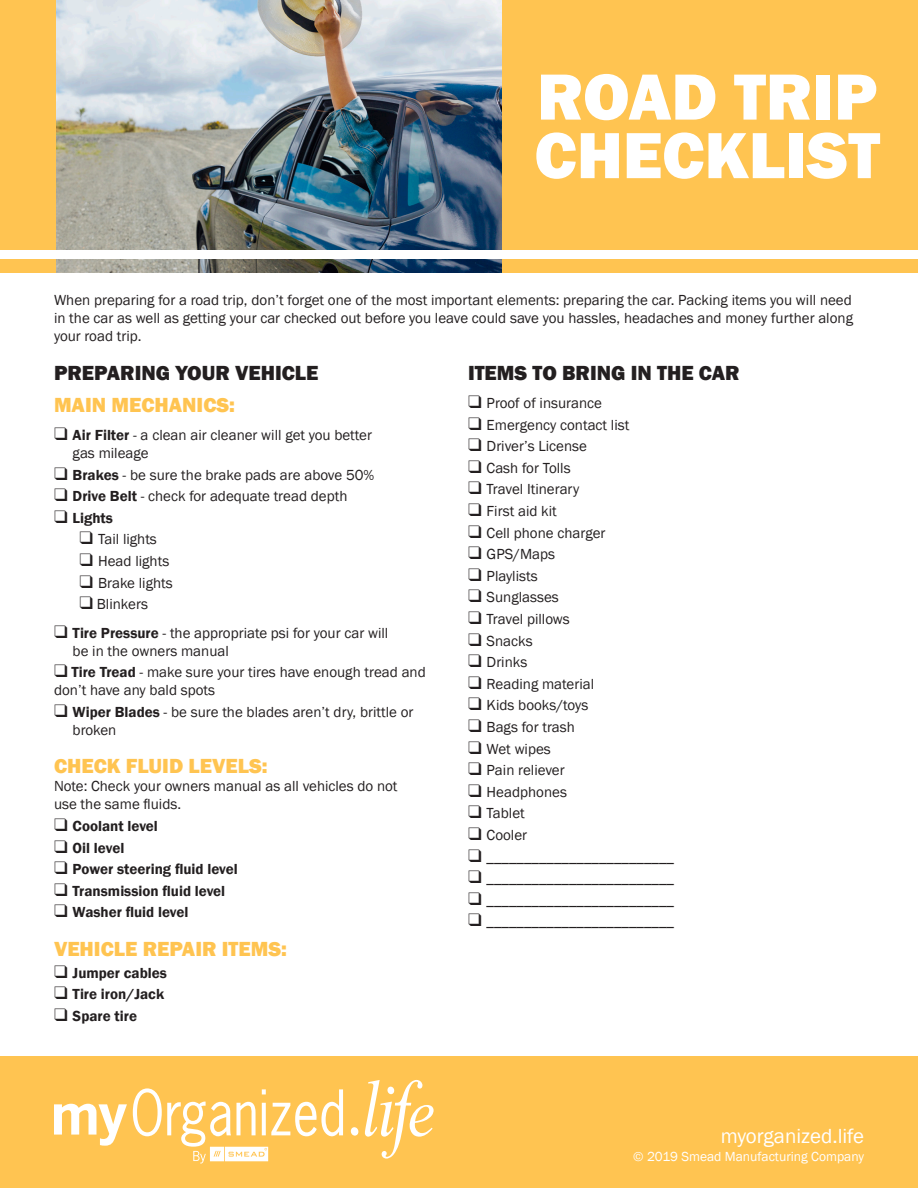
<style>
.page{position:relative;width:918px;height:1188px;background:#fff}
.page>*{position:absolute;margin:0;border:0;box-sizing:border-box;transform-origin:0 0}
.t1{font:800 67.5px/58.5px "Franklin Gothic";color:#fff}
.t2{font:800 21px "Franklin Gothic";color:#ffc451}
.t3{font:800 21px "Franklin Gothic";color:#231f20}
.t4{font:21px "Franklin Gothic";color:#fff}
.t5{font:15px/18px "Franklin Gothic";color:#231f20}
.t6{font:600 15px "Franklin Gothic";color:#231f20}
.t7{font:13.5px "Franklin Gothic";color:#fff}
.s1{font-weight:600}
</style>
<div class="page">
<div style="left:0;top:1056px;width:918px;height:132px;background:#ffc451"></div>
<div style="left:0;top:0;width:918px;height:272px;background:#ffc451"></div>
<svg style="left:351px;top:1127px;width:7px;height:9px"></svg>
<svg style="left:365px;top:1080px;width:69px;height:79px"></svg>
<svg style="left:54px;top:1104px;width:73px;height:42px"></svg>
<svg style="left:133px;top:1088px;width:210px;height:76px"></svg>
<img style="left:56px;top:0;width:445px;height:272px">
<div style="left:0;top:250px;width:918px;height:9px;background:#fff"></div>
<p class="t1" style="left:534px;top:68px;width:347px">ROAD TRIP<br>CHECKLIST</p>
<p class="t5" style="left:54px;top:292px;width:801px;text-align:justify">When preparing for a road trip, don’t forget one of the most important elements: preparing the car. Packing items you will need in the car as well as getting your car checked out before you leave could save you hassles, headaches and money further along your road trip.</p>
<p class="t3" style="left:54px;top:359px;width:266px">PREPARING YOUR VEHICLE</p>
<p class="t2" style="left:54px;top:391px;width:183px">MAIN MECHANICS:</p>
<p class="t5" style="left:73px;top:426px;width:301px;text-indent:-19px">❑ <span class="s1">Air Filter</span> - a clean air cleaner will get you better gas mileage</p>
<p class="t5" style="left:54px;top:466px;width:322px">❑ <span class="s1">Brakes</span> - be sure the brake pads are above 50%</p>
<p class="t5" style="left:54px;top:488px;width:295px">❑ <span class="s1">Drive Belt</span> - check for adequate tread depth</p>
<p class="t6" style="left:54px;top:509px;width:61px">❑ Lights</p>
<p class="t5" style="left:80px;top:531px;width:79px">❑ Tail lights</p>
<p class="t5" style="left:80px;top:552px;width:91px">❑ Head lights</p>
<p class="t5" style="left:80px;top:574px;width:95px">❑ Brake lights</p>
<p class="t5" style="left:80px;top:596px;width:70px">❑ Blinkers</p>
<p class="t5" style="left:73px;top:624px;width:317px;text-indent:-19px">❑ <span class="s1">Tire Pressure</span> - the appropriate psi for your car will be in the owners manual</p>
<p class="t5" style="left:54px;top:664px;width:373px">❑ <span class="s1">Tire Tread</span> - make sure your tires have enough tread and don’t have any bald spots</p>
<p class="t5" style="left:73px;top:703px;width:342px;text-indent:-19px">❑ <span class="s1">Wiper Blades</span> - be sure the blades aren’t dry, brittle or broken</p>
<p class="t2" style="left:54px;top:753px;width:215px">CHECK FLUID LEVELS:</p>
<p class="t5" style="left:54px;top:778px;width:345px">Note: Check your owners manual as all vehicles do not use the same fluids.</p>
<p class="t6" style="left:54px;top:817px;width:105px">❑ Coolant level</p>
<p class="t6" style="left:54px;top:838px;width:72px">❑ Oil level</p>
<p class="t6" style="left:54px;top:860px;width:185px">❑ Power steering fluid level</p>
<p class="t6" style="left:54px;top:882px;width:173px">❑ Transmission fluid level</p>
<p class="t6" style="left:54px;top:903px;width:136px">❑ Washer fluid level</p>
<p class="t2" style="left:54px;top:936px;width:234px">VEHICLE REPAIR ITEMS:</p>
<p class="t6" style="left:54px;top:964px;width:115px">❑ Jumper cables</p>
<p class="t6" style="left:54px;top:985px;width:112px">❑ Tire iron/Jack</p>
<p class="t6" style="left:54px;top:1007px;width:85px">❑ Spare tire</p>
<p class="t3" style="left:468px;top:359px;width:273px">ITEMS TO BRING IN THE CAR</p>
<p class="t5" style="left:468px;top:394px;width:136px">❑ Proof of insurance</p>
<p class="t5" style="left:468px;top:416px;width:163px">❑ Emergency contact list</p>
<p class="t5" style="left:468px;top:438px;width:121px">❑ Driver’s License</p>
<p class="t5" style="left:468px;top:459px;width:104px">❑ Cash for Tolls</p>
<p class="t5" style="left:468px;top:481px;width:113px">❑ Travel Itinerary</p>
<p class="t5" style="left:468px;top:502px;width:90px">❑ First aid kit</p>
<p class="t5" style="left:468px;top:524px;width:139px">❑ Cell phone charger</p>
<p class="t5" style="left:468px;top:546px;width:89px">❑ GPS/Maps</p>
<p class="t5" style="left:468px;top:567px;width:71px">❑ Playlists</p>
<p class="t5" style="left:468px;top:589px;width:92px">❑ Sunglasses</p>
<p class="t5" style="left:468px;top:610px;width:103px">❑ Travel pillows</p>
<p class="t5" style="left:468px;top:632px;width:66px">❑ Snacks</p>
<p class="t5" style="left:468px;top:654px;width:61px">❑ Drinks</p>
<p class="t5" style="left:468px;top:675px;width:128px">❑ Reading material</p>
<p class="t5" style="left:468px;top:697px;width:122px">❑ Kids books/toys</p>
<p class="t5" style="left:468px;top:718px;width:108px">❑ Bags for trash</p>
<p class="t5" style="left:468px;top:740px;width:84px">❑ Wet wipes</p>
<p class="t5" style="left:468px;top:762px;width:98px">❑ Pain reliever</p>
<p class="t5" style="left:468px;top:783px;width:100px">❑ Headphones</p>
<p class="t5" style="left:468px;top:805px;width:58px">❑ Tablet</p>
<p class="t5" style="left:468px;top:826px;width:61px">❑ Cooler</p>
<p class="t5" style="left:468px;top:848px;width:208px">❑ _________________________</p>
<p class="t5" style="left:468px;top:870px;width:208px">❑ _________________________</p>
<p class="t5" style="left:468px;top:891px;width:208px">❑ _________________________</p>
<p class="t5" style="left:468px;top:913px;width:208px">❑ _________________________</p>
<p class="t4" style="left:721px;top:1123px;width:145px">myorganized.life</p>
<p class="t7" style="left:633px;top:1148px;width:232px">© 2019 Smead Manufacturing Company</p>
</div>
